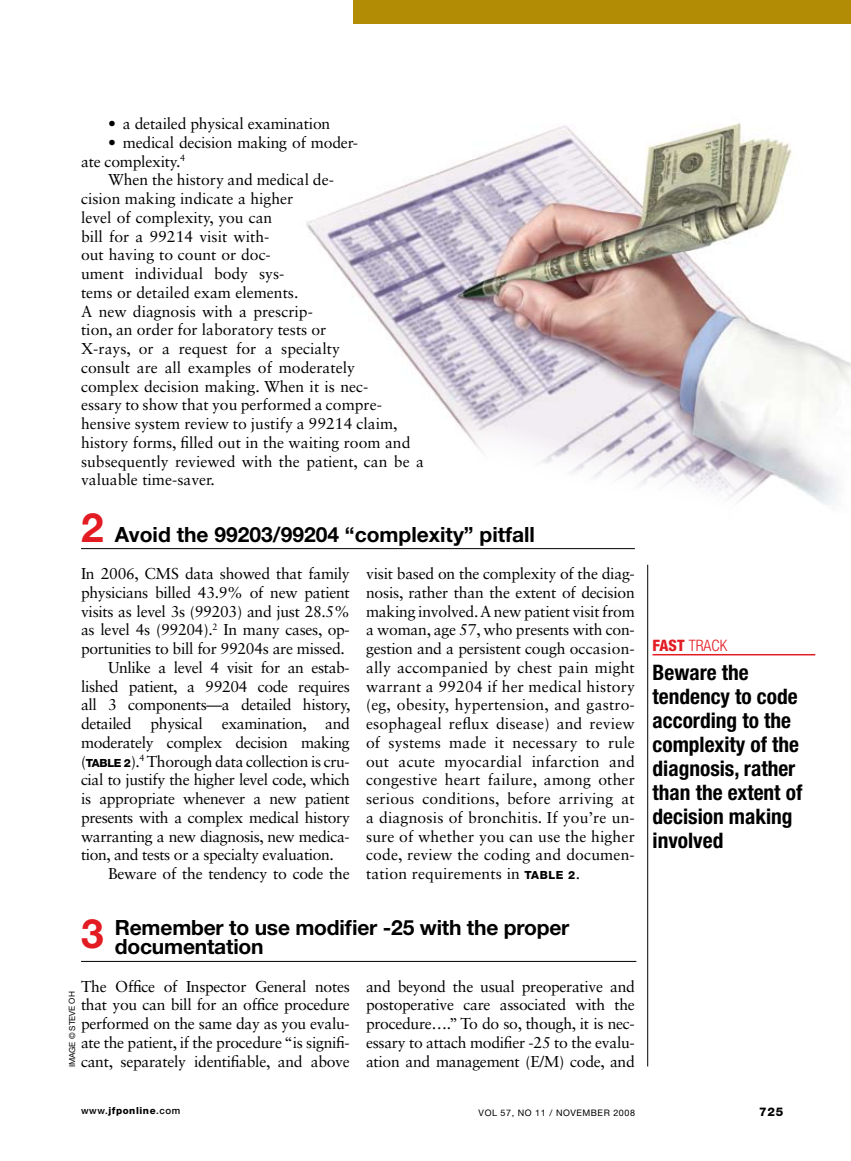
<style>
.page{position:relative;width:851px;height:1161px;background:#fff}
.page>*{position:absolute;margin:0;border:0;box-sizing:border-box;transform-origin:0 0}
.t1{font:700 condensed 21.3px/24px "Helvetica Neue LT Std";color:#000}
.t2{font:700 21px/19.5px "Helvetica Neue LT Std";letter-spacing:-.01em;color:#000}
.t3{font:15.75px/18.8px "Sabon LT Std";letter-spacing:-.015em;color:#000;text-align:justify}
.t4{font:300 condensed 15.75px "Helvetica Neue LT Std";color:#e31b22}
.t5{font:800 12px "Helvetica Neue LT Std";color:#000}
.t6{font:800 11.25px "Helvetica Neue LT Std";color:#000}
.t7{font:800 9.75px "Helvetica Neue LT Std";letter-spacing:.06em;color:#000}
.t8{font:9px "Helvetica Neue LT Std";letter-spacing:.06em;color:#000}
.t9{font:8.25px "Helvetica Neue LT Std";letter-spacing:-.01em;color:#000}
.s1{font-size:40.5px;color:#e31b22}
.s2{font-family:"Sabon LT Std";font-weight:400;font-size:15.75px}
.s3{font-family:"Helvetica Neue LT Std";font-weight:800;font-size:11.25px}
.s4{font-weight:800}
.s5{font-weight:500}
</style>
<div class="page">
<div style="left:353px;top:0;width:497px;height:24px;background:#b38c06"></div>
<img style="left:248px;top:123px;width:602px;height:613px">
<svg style="left:418px;top:416px;width:370px;height:228px"></svg>
<hr style="left:647px;top:565px;width:1px;height:501px;background:#000">
<hr style="left:81px;top:961px;width:555px;height:1px;background:#000">
<hr style="left:81px;top:548px;width:553px;height:1px;background:#000">
<p class="t3" style="left:108px;top:114px;width:224px">• a detailed physical examination</p>
<p class="t3" style="left:108px;top:133px;width:251px">• medical decision making of moder-</p>
<p class="t3" style="left:81px;top:151px;width:106px">ate complexity.<sup>4</sup></p>
<p class="t3" style="left:108px;top:170px;width:227px">When the history and medical de-</p>
<p class="t3" style="left:81px;top:189px;width:214px">cision making indicate a higher</p>
<p class="t3" style="left:81px;top:208px;width:193px">level of complexity, you can</p>
<p class="t3" style="left:81px;top:226px;width:190px">bill for a 99214 visit with-</p>
<p class="t3" style="left:81px;top:245px;width:191px">out having to count or doc-</p>
<p class="t3" style="left:81px;top:264px;width:205px">ument individual body sys-</p>
<p class="t3" style="left:81px;top:283px;width:219px">tems or detailed exam elements.</p>
<p class="t3" style="left:81px;top:301px;width:233px">A new diagnosis with a prescrip-</p>
<p class="t3" style="left:81px;top:320px;width:247px">tion, an order for laboratory tests or</p>
<p class="t3" style="left:81px;top:339px;width:260px">X-rays, or a request for a specialty</p>
<p class="t3" style="left:81px;top:358px;width:275px">consult are all examples of moderately</p>
<p class="t3" style="left:81px;top:376px;width:289px">complex decision making. When it is nec-</p>
<p class="t3" style="left:81px;top:395px;width:302px">essary to show that you performed a compre-</p>
<p class="t3" style="left:81px;top:414px;width:318px">hensive system review to justify a 99214 claim,</p>
<p class="t3" style="left:81px;top:433px;width:331px">history forms, filled out in the waiting room and</p>
<p class="t3" style="left:81px;top:451px;width:344px">subsequently reviewed with the patient, can be a</p>
<p class="t3" style="left:81px;top:470px;width:135px">valuable time-saver.</p>
<h2 class="t2" style="left:81px;top:524px;width:455px"><span class="s1">2</span> Avoid the 99203/99204 “complexity” pitfall</h2>
<p class="t3" style="left:81px;top:564px;width:270px">In 2006, CMS data showed that family</p>
<p class="t3" style="left:81px;top:583px;width:270px">physicians billed 43.9% of new patient</p>
<p class="t3" style="left:81px;top:601px;width:270px">visits as level 3s (99203) and just 28.5%</p>
<p class="t3" style="left:81px;top:620px;width:270px">as level 4s (99204).<sup>2</sup> In many cases, op-</p>
<p class="t3" style="left:81px;top:639px;width:265px">portunities to bill for 99204s are missed.</p>
<p class="t3" style="left:108px;top:658px;width:243px">Unlike a level 4 visit for an estab-</p>
<p class="t3" style="left:81px;top:676px;width:270px">lished patient, a 99204 code requires</p>
<p class="t3" style="left:81px;top:695px;width:271px">all 3 components—a detailed history,</p>
<p class="t3" style="left:81px;top:714px;width:270px">detailed physical examination, and</p>
<p class="t3" style="left:81px;top:733px;width:270px">moderately complex decision making</p>
<p class="t6" style="left:81px;top:756px;width:18px"><span class="s2">(</span>Table</p>
<p class="t3" style="left:81px;top:751px;width:270px;text-indent:43px"><span class="s3">2</span>).<sup>4</sup> Thorough data collection is cru&shy;cial to justify the higher level code, which is appropriate whenever a new patient presents with a complex medical history warranting a new diagnosis, new medica&shy;tion, and tests or a specialty evaluation.</p>
<p class="t3" style="left:108px;top:864px;width:243px">Beware of the tendency to code the</p>
<p class="t3" style="left:366px;top:564px;width:270px">visit based on the complexity of the diag&shy;nosis, rather than the extent of decision making involved. A new patient visit from a woman, age 57, who presents with con&shy;gestion and a persistent cough occasion&shy;ally accompanied by chest pain might warrant a 99204 if her medical history (eg, obesity, hypertension, and gastro&shy;esophageal reflux disease) and review of systems made it necessary to rule out acute myocardial infarction and congestive heart failure, among other serious conditions, before arriving at a diagnosis of bronchitis. If you’re un&shy;sure of whether you can use the higher code, review the coding and documen&shy;tation requirements in <span class="s3">Table</span></p>
<p class="t6" style="left:568px;top:868px;width:14px">2<span class="s2">.</span></p>
<h2 class="t2" style="left:115px;top:917px;width:456px;text-indent:-34px"><span class="s1">3</span> Remember to use modifier -25 with the proper documentation</h2>
<p class="t3" style="left:81px;top:976px;width:270px">The Office of Inspector General notes that you can bill for an office procedure performed on the same day as you evalu&shy;ate the patient, if the procedure “is signifi&shy;cant, separately identifiable, and above</p>
<p class="t3" style="left:366px;top:976px;width:270px">and beyond the usual preoperative and postoperative care associated with the procedure….” To do so, though, it is nec&shy;essary to attach modifier -25 to the evalu&shy;ation and management (E/M) code, and</p>
<p class="t9" style="left:67px;top:1067px;width:77px;rotate:-90deg">IMAGE © STEVE OH</p>
<p class="t4" style="left:652px;top:637px;width:76px"><span class="s4">fast</span> TRACK</p>
<h1 class="t1" style="left:652px;top:660px;width:151px">Beware the tendency to code according to the complexity of the diagnosis, rather than the extent of decision making involved</h1>
<p class="t7" style="left:81px;top:1105px;width:101px"><span class="s5">www.</span>jfponline<span class="s5">.com</span></p>
<p class="t8" style="left:478px;top:1107px;width:158px">VOL 57, NO 11 / NOVEMBER 2008</p>
<p class="t5" style="left:759px;top:1104px;width:26px">725</p>
</div>
